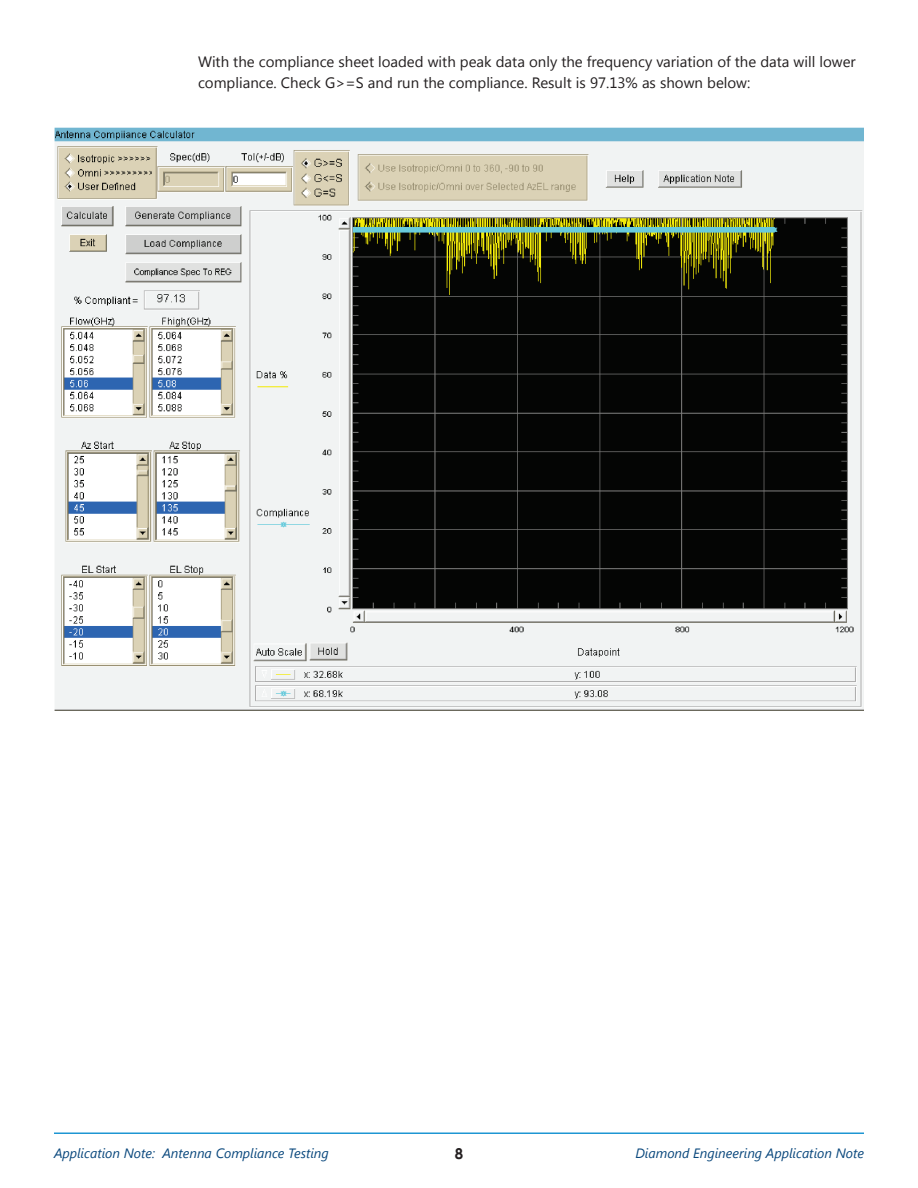
<style>
.page{position:relative;width:918px;height:1188px;background:#fff}
.page>*{position:absolute;margin:0;border:0;box-sizing:border-box;transform-origin:0 0}
.t1{font:15px/21px "Segoe UI";color:#231f20}
.t2{font:700 15px "Century Gothic";color:#231f20}
.t3{font:italic 13.5px "Segoe UI";color:#0a487d}
</style>
<div class="page">
<hr style="left:54px;top:1133px;width:810px;height:1px;background:#1e96d3">
<img style="left:54px;top:127px;width:810px;height:584px">
<p class="t1" style="left:198px;top:50px;width:659px">With the compliance sheet loaded with peak data only the frequency variation of the data will lower compliance. Check G&gt;=S and run the compliance. Result is 97.13% as shown below:</p>
<p class="t3" style="left:54px;top:1144px;width:276px">Application Note: Antenna Compliance Testing</p>
<p class="t2" style="left:455px;top:1142px;width:10px">8</p>
<p class="t3" style="left:635px;top:1144px;width:230px">Diamond Engineering Application Note</p>
</div>
